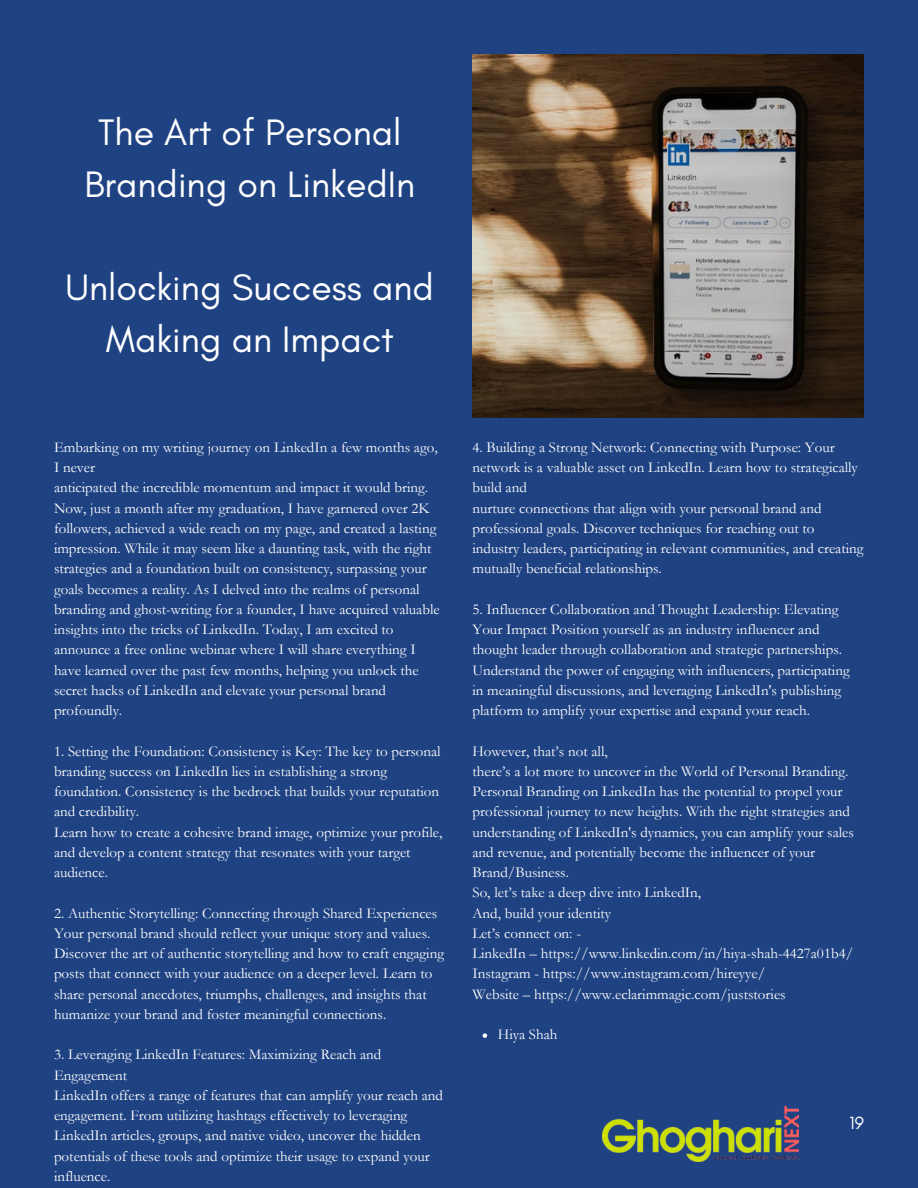
<style>
.page{position:relative;width:918px;height:1188px;background:#1f4282}
.page>*{position:absolute;margin:0;border:0;box-sizing:border-box;transform-origin:0 0}
.t1{font:37.5px/51.8px "Glacial Indifference";color:#fff;text-align:center}
.t2{font:18px "Glacial Indifference";color:#fff}
.t3{font:15px/20.2px "Garamond";color:#fff}
</style>
<div class="page">
<img style="left:472px;top:54px;width:392px;height:363px">
<svg style="left:483px;top:1033px;width:4px;height:5px"></svg>
<img style="left:603px;top:1107px;width:196px;height:55px">
<h1 class="t1" style="left:84px;top:106px;width:332px">The Art of Personal<br>Branding on LinkedIn</h1>
<h1 class="t1" style="left:66px;top:261px;width:370px">Unlocking Success and<br>Making an Impact</h1>
<p class="t3" style="left:54px;top:437px;width:385px">Embarking on my writing journey on LinkedIn a few months ago,<br>I never</p>
<p class="t3" style="left:54px;top:478px;width:387px">anticipated the incredible momentum and impact it would bring.<br>Now, just a month after my graduation, I have garnered over 2K followers, achieved a wide reach on my page, and created a lasting impression. While it may seem like a daunting task, with the right strategies and a foundation built on consistency, surpassing your goals becomes a reality. As I delved into the realms of personal branding and ghost-writing for a founder, I have acquired valuable insights into the tricks of LinkedIn. Today, I am excited to announce a free online webinar where I will share everything I have learned over the past few months, helping you unlock the secret hacks of LinkedIn and elevate your personal brand profoundly.</p>
<p class="t3" style="left:54px;top:741px;width:388px">1. Setting the Foundation: Consistency is Key: The key to personal branding success on LinkedIn lies in establishing a strong foundation. Consistency is the bedrock that builds your reputation and credibility.</p>
<p class="t3" style="left:54px;top:822px;width:390px">Learn how to create a cohesive brand image, optimize your profile, and develop a content strategy that resonates with your target audience.</p>
<p class="t3" style="left:54px;top:903px;width:385px">2. Authentic Storytelling: Connecting through Shared Experiences</p>
<p class="t3" style="left:54px;top:923px;width:392px">Your personal brand should reflect your unique story and values.<br>Discover the art of authentic storytelling and how to craft engaging posts that connect with your audience on a deeper level. Learn to share personal anecdotes, triumphs, challenges, and insights that humanize your brand and foster meaningful connections.</p>
<p class="t3" style="left:54px;top:1045px;width:329px">3. Leveraging LinkedIn Features: Maximizing Reach and<br>Engagement</p>
<p class="t3" style="left:54px;top:1085px;width:391px">LinkedIn offers a range of features that can amplify your reach and engagement. From utilizing hashtags effectively to leveraging LinkedIn articles, groups, and native video, uncover the hidden potentials of these tools and optimize their usage to expand your influence.</p>
<p class="t3" style="left:472px;top:437px;width:387px">4. Building a Strong Network: Connecting with Purpose: Your network is a valuable asset on LinkedIn. Learn how to strategically build and</p>
<p class="t3" style="left:472px;top:498px;width:393px">nurture connections that align with your personal brand and professional goals. Discover techniques for reaching out to industry leaders, participating in relevant communities, and creating mutually beneficial relationships.</p>
<p class="t3" style="left:472px;top:599px;width:379px">5. Influencer Collaboration and Thought Leadership: Elevating Your Impact Position yourself as an industry influencer and thought leader through collaboration and strategic partnerships.<br>Understand the power of engaging with influencers, participating in meaningful discussions, and leveraging LinkedIn's publishing platform to amplify your expertise and expand your reach.</p>
<p class="t3" style="left:472px;top:741px;width:137px">However, that’s not all,</p>
<p class="t3" style="left:472px;top:761px;width:377px">there’s a lot more to uncover in the World of Personal Branding.</p>
<p class="t3" style="left:472px;top:781px;width:383px">Personal Branding on LinkedIn has the potential to propel your professional journey to new heights. With the right strategies and understanding of LinkedIn's dynamics, you can amplify your sales and revenue, and potentially become the influencer of your Brand/Business.</p>
<p class="t3" style="left:472px;top:883px;width:230px">So, let’s take a deep dive into LinkedIn,</p>
<p class="t3" style="left:472px;top:903px;width:140px">And, build your identity</p>
<p class="t3" style="left:472px;top:923px;width:110px">Let’s connect on: -</p>
<p class="t3" style="left:472px;top:943px;width:382px">LinkedIn – https://www.linkedin.com/in/hiya-shah-4427a01b4/</p>
<p class="t3" style="left:472px;top:964px;width:294px">Instagram - https://www.instagram.com/hireyye/</p>
<p class="t3" style="left:472px;top:984px;width:315px">Website – https://www.eclarimmagic.com/juststories</p>
<p class="t3" style="left:498px;top:1024px;width:61px">Hiya Shah</p>
<p class="t2" style="left:850px;top:1112px;width:16px">19</p>
</div>
